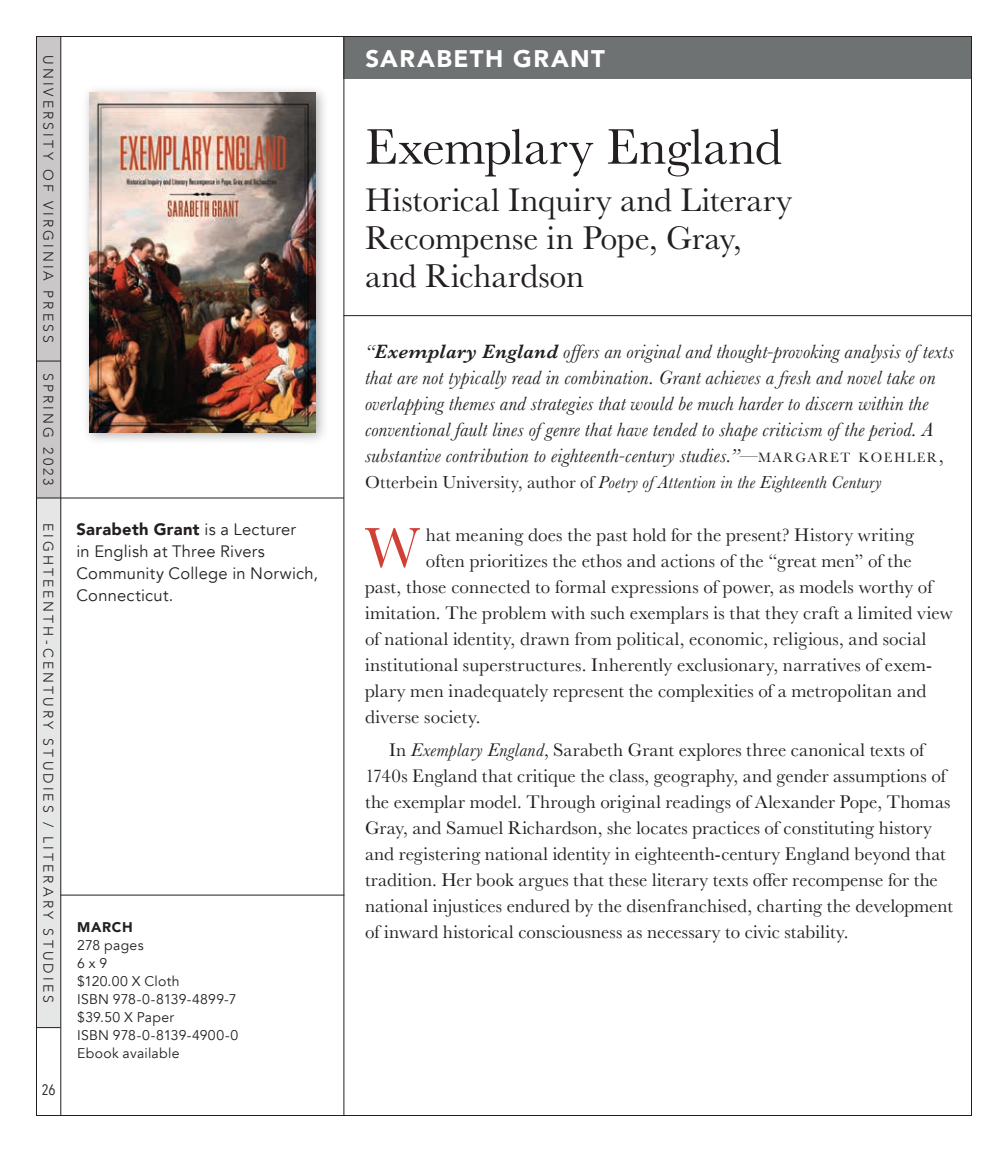
<style>
.page{position:relative;width:1008px;height:1152px;background:#fff}
.page>*{position:absolute;margin:0;border:0;box-sizing:border-box;transform-origin:0 0}
.Txt_first{font:58.2px "Baskerville";color:#d23f34}
.Book_title{font:52px "Baskerville";color:#231f20}
.Subtitle{font:34px/38px "Baskerville";letter-spacing:-.005em;color:#231f20}
.author_1{font:900 24px "Avenir";letter-spacing:.06em;color:#fff}
.blurb{font:italic 20px/26px "Baskerville";letter-spacing:.015em;color:#231f20}
.txt_second{font:19px/26px "Baskerville";letter-spacing:.005em;color:#231f20}
.Txt_first-2{font:19px "Baskerville";letter-spacing:.01em;color:#231f20}
.blurb-2{font:italic 18px "Baskerville";letter-spacing:.02em;color:#231f20}
.sidebar_txt{font:16.4px/22px "Avenir";letter-spacing:.015em;color:#231f20}
.t1{font:15px "Avenir Next Condensed";color:#231f20}
.sidebar_book_info{font:14px "Avenir";letter-spacing:.015em;color:#231f20}
.Category_1_Caps{font:300 14px "Avenir";letter-spacing:.22em;color:#231f20}
.sidebar_book_month{font:900 14px "Avenir";letter-spacing:.045em;color:#231f20}
.s1{font-weight:900}
.s2{font-weight:600}
.s3{font-style:normal;font-size:18px}
.s4{font-style:normal;font-size:14px}
.s5{font-style:normal}
.s6{font-style:italic}
</style>
<div class="page">
<div style="left:36px;top:36px;width:25px;height:325px;background:#c9c7c7"></div>
<div style="left:36px;top:361px;width:25px;height:137px;background:#c9c7c7"></div>
<div style="left:36px;top:498px;width:25px;height:530px;background:#e5e6e6"></div>
<div style="left:344px;top:37px;width:627px;height:41px;background:#6f7272"></div>
<div style="left:81px;top:84px;width:248px;height:362px;background:#231f20;opacity:.35"></div>
<img style="left:89px;top:93px;width:227px;height:339px">
<hr style="left:343px;top:315px;width:629px;height:1px;background:#231f20">
<hr style="left:343px;top:36px;width:1px;height:1080px;background:#231f20">
<svg style="left:38px;top:361px;width:22px;height:1px"></svg>
<hr style="left:60px;top:37px;width:1px;height:1079px;background:#231f20">
<hr style="left:61px;top:498px;width:283px;height:1px;background:#231f20">
<svg style="left:36px;top:498px;width:25px;height:1px"></svg>
<svg style="left:36px;top:1027px;width:24px;height:1px"></svg>
<hr style="left:60px;top:895px;width:284px;height:1px;background:#231f20">
<p class="Category_1_Caps" style="left:57px;top:55px;width:289px;rotate:90deg">UNIVERSITY OF VIRGINIA PRESS</p>
<p class="Category_1_Caps" style="left:57px;top:373px;width:114px;rotate:90deg">SPRING 2023</p>
<p class="Category_1_Caps" style="left:57px;top:523px;width:481px;rotate:90deg">EIGHTEENTH-CENTURY STUDIES / LITERARY STUDIES</p>
<p class="t1" style="left:42px;top:1077px;width:16px">26</p>
<p class="author_1" style="left:366px;top:38px;width:241px">SARABETH GRANT</p>
<p class="sidebar_txt" style="left:76px;top:519px;width:243px"><span class="s1">Sarabeth Grant</span> is a Lecturer<br>in English at Three Rivers<br>Community College in Norwich,<br>Connecticut.</p>
<p class="Book_title" style="left:365px;top:114px;width:418px">Exemplary England</p>
<p class="Subtitle" style="left:365px;top:181px;width:429px">Historical Inquiry and Literary<br>Recompense in Pope, Gray, and Richardson</p>
<p class="blurb" style="left:365px;top:338px;width:590px">“<span class="s2">Exemplary England</span> offers an original and thought-provoking analysis of texts that are not typically read in combination. Grant achieves a fresh and novel take on overlapping themes and strategies that would be much harder to discern within the conventional fault lines of genre that have tended to shape criticism of the period. A substantive contribution to eighteenth-century studies.”<span class="s3">—</span><span class="s4">MARGARET KOEHLER</span><span class="s5">,</span></p>
<p class="blurb-2" style="left:365px;top:470px;width:518px"><span class="s5">Otterbein University, author of</span> Poetry of Attention in the Eighteenth Century</p>
<p class="Txt_first" style="left:365px;top:511px;width:57px">W</p>
<p class="Txt_first-2" style="left:426px;top:522px;width:490px">hat meaning does the past hold for the present? History writing</p>
<p class="Txt_first-2" style="left:426px;top:548px;width:487px">often prioritizes the ethos and actions of the “great men” of the</p>
<p class="Txt_first-2" style="left:365px;top:574px;width:569px">past, those connected to formal expressions of power, as models worthy of</p>
<p class="Txt_first-2" style="left:365px;top:600px;width:589px">imitation. The problem with such exemplars is that they craft a limited view</p>
<p class="Txt_first-2" style="left:365px;top:626px;width:563px">of national identity, drawn from political, economic, religious, and social</p>
<p class="Txt_first-2" style="left:365px;top:652px;width:569px">institutional superstructures. Inherently exclusionary, narratives of exem-</p>
<p class="Txt_first-2" style="left:365px;top:678px;width:563px">plary men inadequately represent the complexities of a metropolitan and</p>
<p class="Txt_first-2" style="left:365px;top:704px;width:117px">diverse society.</p>
<p class="txt_second" style="left:365px;top:737px;width:589px;text-indent:24px">In <span class="s6">Exemplary England</span>, Sarabeth Grant explores three canonical texts of 1740s England that critique the class, geography, and gender assumptions of the exemplar model. Through original readings of Alexander Pope, Thomas Gray, and Samuel Richardson, she locates practices of constituting history and registering national identity in eighteenth-century England beyond that tradition. Her book argues that these literary texts offer recompense for the national injustices endured by the disenfranchised, charting the development</p>
<p class="sidebar_book_month" style="left:77px;top:916px;width:57px">MARCH</p>
<p class="txt_second" style="left:365px;top:919px;width:485px">of inward historical consciousness as necessary to civic stability.</p>
<p class="sidebar_book_info" style="left:77px;top:937px;width:68px">278 pages</p>
<p class="sidebar_book_info" style="left:77px;top:955px;width:32px">6 x 9</p>
<p class="sidebar_book_info" style="left:77px;top:973px;width:104px">$120.00 X Cloth</p>
<p class="sidebar_book_info" style="left:77px;top:991px;width:161px">ISBN 978-0-8139-4899-7</p>
<p class="sidebar_book_info" style="left:77px;top:1009px;width:98px">$39.50 X Paper</p>
<p class="sidebar_book_info" style="left:77px;top:1027px;width:163px">ISBN 978-0-8139-4900-0</p>
<p class="sidebar_book_info" style="left:77px;top:1045px;width:104px">Ebook available</p>
</div>
